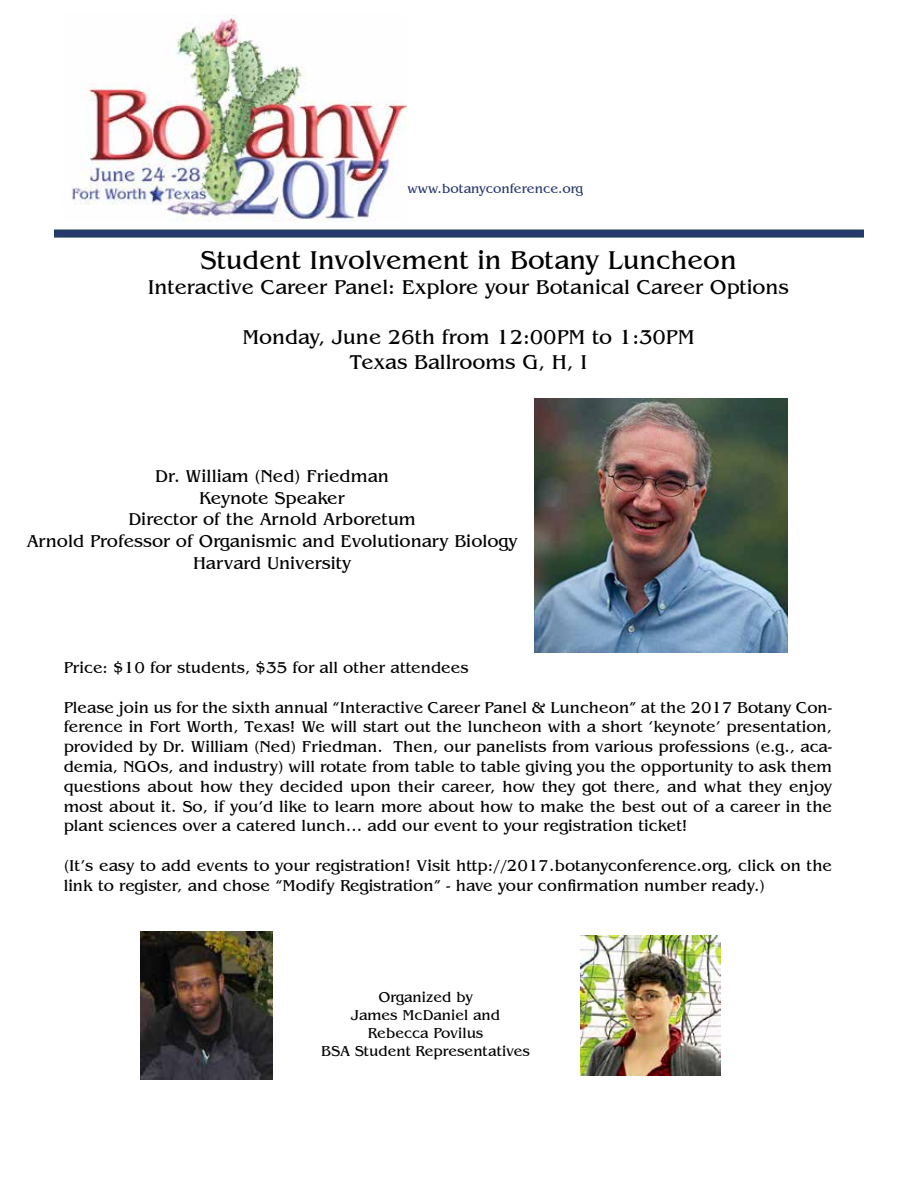
<style>
.page{position:relative;width:918px;height:1188px;background:#fff}
.page>*{position:absolute;margin:0;border:0;box-sizing:border-box;transform-origin:0 0}
.t1{font:27px "Benguiat";color:#000}
.t2{font:21px/25.2px "Benguiat";color:#000;text-align:center}
.t3{font:18px/21.6px "Benguiat";color:#000;text-align:center}
.t4{font:16.5px/19.8px "Benguiat";color:#000;text-align:justify}
.t5{font:15px/18px "Benguiat";color:#000;text-align:center}
.t6{font:13.5px "Benguiat";color:#26386e}
</style>
<div class="page">
<svg style="left:54px;top:230px;width:810px;height:8px;background:#2e456f"></svg>
<img style="left:72px;top:15px;width:334px;height:207px">
<img style="left:535px;top:399px;width:253px;height:253px">
<img style="left:580px;top:935px;width:141px;height:141px">
<img style="left:140px;top:932px;width:132px;height:147px">
<p class="t6" style="left:408px;top:181px;width:177px">www.botanyconference.org</p>
<h1 class="t1" style="left:200px;top:244px;width:538px">Student Involvement in Botany Luncheon</h1>
<p class="t2" style="left:148px;top:274px;width:643px">Interactive Career Panel: Explore your Botanical Career Options</p>
<p class="t2" style="left:242px;top:325px;width:454px">Monday, June 26th from 12:00PM to 1:30PM<br>Texas Ballrooms G, H, I</p>
<p class="t3" style="left:27px;top:465px;width:492px">Dr. William (Ned) Friedman<br>Keynote Speaker<br>Director of the Arnold Arboretum<br>Arnold Professor of Organismic and Evolutionary Biology<br>Harvard University</p>
<p class="t4" style="left:64px;top:658px;width:406px">Price: $10 for students, $35 for all other attendees</p>
<p class="t4" style="left:64px;top:697px;width:770px">Please join us for the sixth annual “Interactive Career Panel &amp; Luncheon” at the 2017 Botany Con&shy;ference in Fort Worth, Texas! We will start out the luncheon with a short ‘keynote’ presentation, provided by Dr. William (Ned) Friedman. Then, our panelists from various professions (e.g., aca&shy;demia, NGOs, and industry) will rotate from table to table giving you the opportunity to ask them questions about how they decided upon their career, how they got there, and what they enjoy most about it. So, if you’d like to learn more about how to make the best out of a career in the plant sciences over a catered lunch… add our event to your registration ticket!</p>
<p class="t4" style="left:64px;top:856px;width:770px">(It’s easy to add events to your registration! Visit http://2017.botanyconference.org, click on the link to register, and chose “Modify Registration” - have your confirmation number ready.)</p>
<p class="t5" style="left:321px;top:988px;width:210px">Organized by<br>James McDaniel and<br>Rebecca Povilus<br>BSA Student Representatives</p>
</div>
